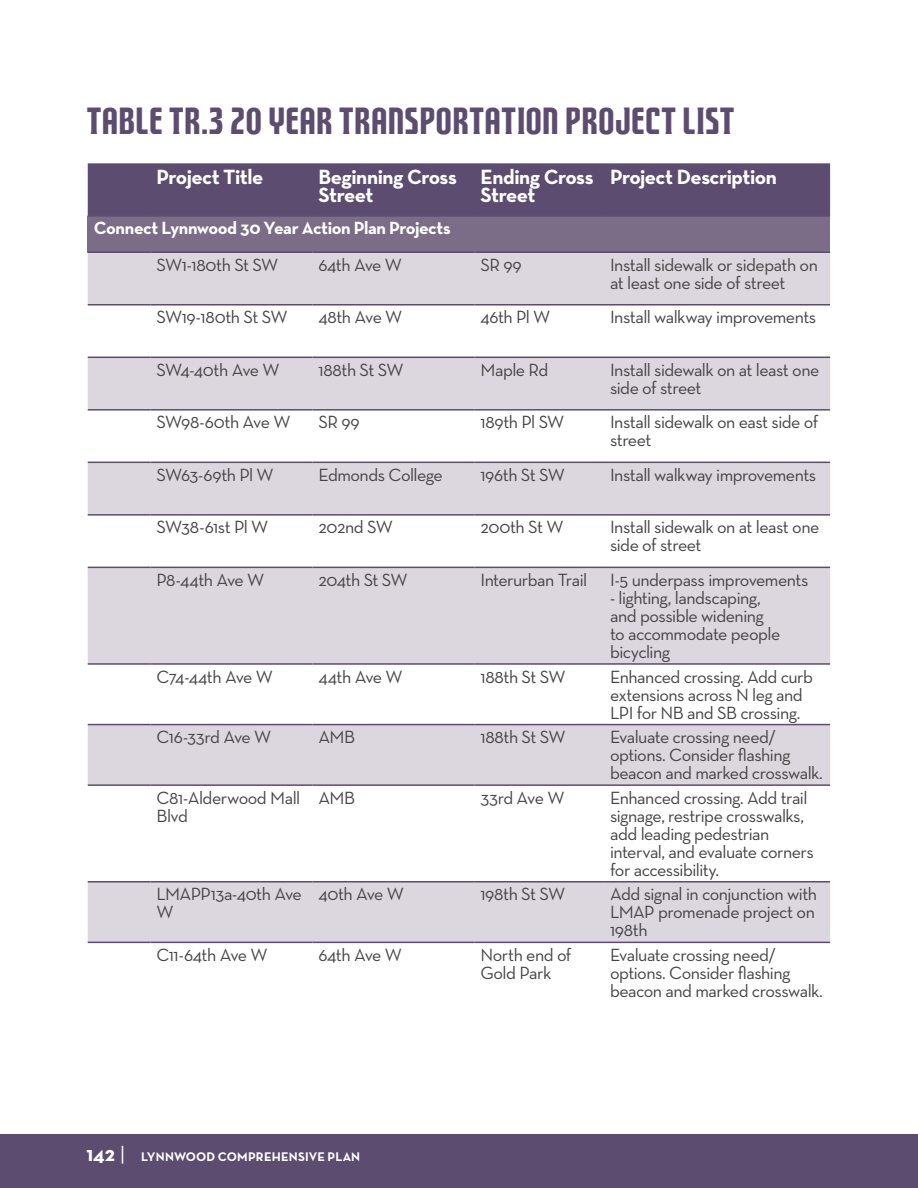
<style>
.page{position:relative;width:918px;height:1188px;background:#fff}
.page>*{position:absolute;margin:0;border:0;box-sizing:border-box;transform-origin:0 0}
.Heading_2{font:36px "FTYSTRATEGYCIDENCV";letter-spacing:-.01em;color:#5c4c6f}
.Body_Text{font:700 21px/18px "Neutra Text";letter-spacing:-.025em;color:#fff}
.Body_Text-2{font:18px/18px "Neutra Text";letter-spacing:-.03em;color:#454346}
.Body_Text-3{font:700 18px "Neutra Text";letter-spacing:-.025em;color:#fff}
.Body_Text-4{font:18px "Neutra Text";letter-spacing:-.05em;color:#454346}
.t1{font:700 12.75px "Neutra Text";letter-spacing:.01em;color:#fff}
.s1{font-size:21px}
.s2{font-weight:400;font-size:21px}
</style>
<div class="page">
<div style="left:0;top:1134px;width:918px;height:54px;background:#5c4c6f"></div>
<div style="left:88px;top:163px;width:742px;height:52px;background:#5c4c6f"></div>
<div style="left:88px;top:216px;width:742px;height:36px;background:#7b6c87"></div>
<svg style="left:88px;top:253px;width:742px;height:689px;fill:#dcd7de"></svg>
<hr style="left:88px;top:215px;width:62px;height:2px;background:#5c4c6f">
<hr style="left:150px;top:215px;width:162px;height:2px;background:#5c4c6f">
<hr style="left:312px;top:215px;width:162px;height:2px;background:#5c4c6f">
<hr style="left:474px;top:215px;width:130px;height:2px;background:#5c4c6f">
<hr style="left:604px;top:215px;width:226px;height:2px;background:#5c4c6f">
<hr style="left:88px;top:251px;width:62px;height:2px;background:#5c4c6f">
<hr style="left:150px;top:251px;width:162px;height:2px;background:#5c4c6f">
<hr style="left:312px;top:251px;width:162px;height:2px;background:#5c4c6f">
<hr style="left:474px;top:251px;width:130px;height:2px;background:#5c4c6f">
<hr style="left:604px;top:251px;width:226px;height:2px;background:#5c4c6f">
<hr style="left:88px;top:304px;width:62px;height:2px;background:#5c4c6f">
<hr style="left:150px;top:304px;width:162px;height:2px;background:#5c4c6f">
<hr style="left:312px;top:304px;width:162px;height:2px;background:#5c4c6f">
<hr style="left:474px;top:304px;width:130px;height:2px;background:#5c4c6f">
<hr style="left:604px;top:304px;width:226px;height:2px;background:#5c4c6f">
<hr style="left:88px;top:357px;width:62px;height:1px;background:#5c4c6f">
<hr style="left:150px;top:357px;width:162px;height:1px;background:#5c4c6f">
<hr style="left:312px;top:357px;width:162px;height:1px;background:#5c4c6f">
<hr style="left:474px;top:357px;width:130px;height:1px;background:#5c4c6f">
<hr style="left:604px;top:357px;width:226px;height:1px;background:#5c4c6f">
<hr style="left:88px;top:409px;width:62px;height:2px;background:#5c4c6f">
<hr style="left:150px;top:409px;width:162px;height:2px;background:#5c4c6f">
<hr style="left:312px;top:409px;width:162px;height:2px;background:#5c4c6f">
<hr style="left:474px;top:409px;width:130px;height:2px;background:#5c4c6f">
<hr style="left:604px;top:409px;width:226px;height:2px;background:#5c4c6f">
<hr style="left:88px;top:462px;width:62px;height:1px;background:#5c4c6f">
<hr style="left:150px;top:462px;width:162px;height:1px;background:#5c4c6f">
<hr style="left:312px;top:462px;width:162px;height:1px;background:#5c4c6f">
<hr style="left:474px;top:462px;width:130px;height:1px;background:#5c4c6f">
<hr style="left:604px;top:462px;width:226px;height:1px;background:#5c4c6f">
<hr style="left:88px;top:514px;width:62px;height:2px;background:#5c4c6f">
<hr style="left:150px;top:514px;width:162px;height:2px;background:#5c4c6f">
<hr style="left:312px;top:514px;width:162px;height:2px;background:#5c4c6f">
<hr style="left:474px;top:514px;width:130px;height:2px;background:#5c4c6f">
<hr style="left:604px;top:514px;width:226px;height:2px;background:#5c4c6f">
<hr style="left:88px;top:567px;width:62px;height:1px;background:#5c4c6f">
<hr style="left:150px;top:567px;width:162px;height:1px;background:#5c4c6f">
<hr style="left:312px;top:567px;width:162px;height:1px;background:#5c4c6f">
<hr style="left:474px;top:567px;width:130px;height:1px;background:#5c4c6f">
<hr style="left:604px;top:567px;width:226px;height:1px;background:#5c4c6f">
<hr style="left:88px;top:663px;width:62px;height:2px;background:#5c4c6f">
<hr style="left:150px;top:663px;width:162px;height:2px;background:#5c4c6f">
<hr style="left:312px;top:663px;width:162px;height:2px;background:#5c4c6f">
<hr style="left:474px;top:663px;width:130px;height:2px;background:#5c4c6f">
<hr style="left:604px;top:663px;width:226px;height:2px;background:#5c4c6f">
<hr style="left:88px;top:724px;width:62px;height:1px;background:#5c4c6f">
<hr style="left:150px;top:724px;width:162px;height:1px;background:#5c4c6f">
<hr style="left:312px;top:724px;width:162px;height:1px;background:#5c4c6f">
<hr style="left:474px;top:724px;width:130px;height:1px;background:#5c4c6f">
<hr style="left:604px;top:724px;width:226px;height:1px;background:#5c4c6f">
<hr style="left:88px;top:784px;width:62px;height:2px;background:#5c4c6f">
<hr style="left:150px;top:784px;width:162px;height:2px;background:#5c4c6f">
<hr style="left:312px;top:784px;width:162px;height:2px;background:#5c4c6f">
<hr style="left:474px;top:784px;width:130px;height:2px;background:#5c4c6f">
<hr style="left:604px;top:784px;width:226px;height:2px;background:#5c4c6f">
<hr style="left:88px;top:881px;width:62px;height:2px;background:#5c4c6f">
<hr style="left:150px;top:881px;width:162px;height:2px;background:#5c4c6f">
<hr style="left:312px;top:881px;width:162px;height:2px;background:#5c4c6f">
<hr style="left:474px;top:881px;width:130px;height:2px;background:#5c4c6f">
<hr style="left:604px;top:881px;width:226px;height:2px;background:#5c4c6f">
<hr style="left:88px;top:942px;width:62px;height:1px;background:#5c4c6f">
<hr style="left:150px;top:942px;width:162px;height:1px;background:#5c4c6f">
<hr style="left:312px;top:942px;width:162px;height:1px;background:#5c4c6f">
<hr style="left:474px;top:942px;width:130px;height:1px;background:#5c4c6f">
<hr style="left:604px;top:942px;width:226px;height:1px;background:#5c4c6f">
<p class="Heading_2" style="left:86px;top:96px;width:650px">TABLE TR.3 20 YEAR TRANSPORTATION PROJECT LIST</p>
<p class="Body_Text" style="left:156px;top:167px;width:108px">Project Title</p>
<p class="Body_Text" style="left:318px;top:167px;width:140px">Beginning Cross<br>Street</p>
<p class="Body_Text" style="left:480px;top:167px;width:115px">Ending Cross<br>Street</p>
<p class="Body_Text" style="left:610px;top:167px;width:168px">Project Description</p>
<p class="Body_Text-3" style="left:94px;top:217px;width:358px">Connect Lynnwood 30 Year Action Plan Projects</p>
<p class="Body_Text-2" style="left:156px;top:255px;width:123px">SW1-180th St SW</p>
<p class="Body_Text-2" style="left:318px;top:255px;width:85px">64th Ave W</p>
<p class="Body_Text-2" style="left:480px;top:255px;width:43px">SR 99</p>
<p class="Body_Text-2" style="left:610px;top:255px;width:209px">Install sidewalk or sidepath on at least one side of street</p>
<p class="Body_Text-2" style="left:156px;top:308px;width:133px">SW19-180th St SW</p>
<p class="Body_Text-2" style="left:318px;top:308px;width:85px">48th Ave W</p>
<p class="Body_Text-2" style="left:480px;top:308px;width:72px">46th Pl W</p>
<p class="Body_Text-2" style="left:610px;top:308px;width:208px">Install walkway improvements</p>
<p class="Body_Text-4" style="left:156px;top:359px;width:125px">SW4-40th Ave W</p>
<p class="Body_Text-2" style="left:318px;top:360px;width:87px">188th St SW</p>
<p class="Body_Text-2" style="left:480px;top:360px;width:70px">Maple Rd</p>
<p class="Body_Text-2" style="left:610px;top:360px;width:211px">Install sidewalk on at least one side of street</p>
<p class="Body_Text-2" style="left:156px;top:413px;width:136px">SW98-60th Ave W</p>
<p class="Body_Text-2" style="left:318px;top:413px;width:43px">SR 99</p>
<p class="Body_Text-2" style="left:480px;top:413px;width:86px">189th Pl SW</p>
<p class="Body_Text-2" style="left:610px;top:413px;width:210px">Install sidewalk on east side of street</p>
<p class="Body_Text-2" style="left:156px;top:466px;width:119px">SW63-69th Pl W</p>
<p class="Body_Text-2" style="left:318px;top:466px;width:126px">Edmonds College</p>
<p class="Body_Text-2" style="left:480px;top:466px;width:86px">196th St SW</p>
<p class="Body_Text-2" style="left:610px;top:466px;width:208px">Install walkway improvements</p>
<p class="Body_Text-2" style="left:156px;top:518px;width:113px">SW38-61st Pl W</p>
<p class="Body_Text-2" style="left:318px;top:518px;width:76px">202nd SW</p>
<p class="Body_Text-2" style="left:480px;top:518px;width:85px">200th St W</p>
<p class="Body_Text-2" style="left:610px;top:518px;width:211px">Install sidewalk on at least one side of street</p>
<p class="Body_Text-2" style="left:156px;top:571px;width:109px">P8-44th Ave W</p>
<p class="Body_Text-2" style="left:318px;top:571px;width:91px">204th St SW</p>
<p class="Body_Text-2" style="left:480px;top:571px;width:108px">Interurban Trail</p>
<p class="Body_Text-2" style="left:610px;top:571px;width:200px">I-5 underpass improvements</p>
<p class="Body_Text-2" style="left:610px;top:589px;width:172px">- lighting, landscaping, and possible widening to accommodate people bicycling</p>
<p class="Body_Text-2" style="left:156px;top:667px;width:118px">C74-44th Ave W</p>
<p class="Body_Text-2" style="left:318px;top:667px;width:86px">44th Ave W</p>
<p class="Body_Text-2" style="left:480px;top:667px;width:87px">188th St SW</p>
<p class="Body_Text-2" style="left:610px;top:667px;width:205px">Enhanced crossing. Add curb extensions across N leg and<br>LPI for NB and SB crossing.</p>
<p class="Body_Text-2" style="left:156px;top:728px;width:116px">C16-33rd Ave W</p>
<p class="Body_Text-2" style="left:318px;top:728px;width:38px">AMB</p>
<p class="Body_Text-2" style="left:480px;top:728px;width:87px">188th St SW</p>
<p class="Body_Text-2" style="left:610px;top:728px;width:214px">Evaluate crossing need/ options. Consider flashing beacon and marked crosswalk.</p>
<p class="Body_Text-2" style="left:156px;top:788px;width:145px">C81-Alderwood Mall<br>Blvd</p>
<p class="Body_Text-2" style="left:318px;top:788px;width:38px">AMB</p>
<p class="Body_Text-2" style="left:480px;top:788px;width:86px">33rd Ave W</p>
<p class="Body_Text-2" style="left:610px;top:788px;width:205px">Enhanced crossing. Add trail signage, restripe crosswalks, add leading pedestrian interval, and evaluate corners for accessibility.</p>
<p class="Body_Text-2" style="left:156px;top:885px;width:147px">LMAPP13a-40th Ave<br>W</p>
<p class="Body_Text-2" style="left:318px;top:885px;width:87px">40th Ave W</p>
<p class="Body_Text-2" style="left:480px;top:885px;width:86px">198th St SW</p>
<p class="Body_Text-2" style="left:610px;top:885px;width:209px;text-align:justify">Add signal in conjunction with LMAP promenade project on 198th</p>
<p class="Body_Text-2" style="left:156px;top:946px;width:113px">C11-64th Ave W</p>
<p class="Body_Text-2" style="left:318px;top:946px;width:85px">64th Ave W</p>
<p class="Body_Text-2" style="left:480px;top:946px;width:93px">North end of<br>Gold Park</p>
<p class="Body_Text-2" style="left:610px;top:946px;width:214px">Evaluate crossing need/ options. Consider flashing beacon and marked crosswalk.</p>
<p class="t1" style="left:86px;top:1149px;width:275px"><span class="s1">142</span> <span class="s2">|</span> LYNNWOOD COMPREHENSIVE PLAN</p>
</div>
